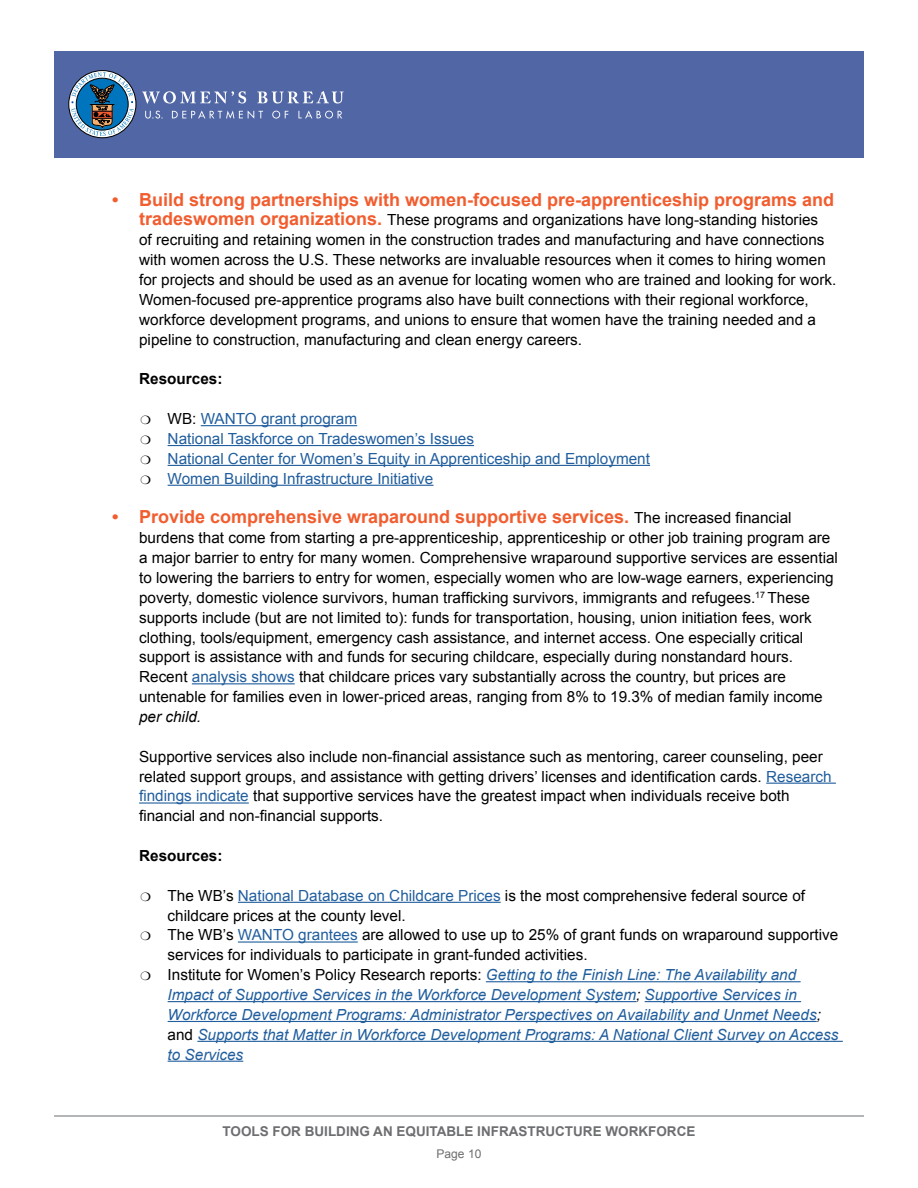
<style>
.page{position:relative;width:918px;height:1188px;background:#fff}
.page>*{position:absolute;margin:0;border:0;box-sizing:border-box;transform-origin:0 0}
.t1{font:700 18px "Arial";color:#f15d2f}
.t2{font:15.3px/19.8px "Arial";color:#000}
.t3{font:italic 15.3px/19.8px "Arial";color:#215e9e}
.t4{font:15.3px "Arial";color:#215e9e}
.t5{font:700 15.3px "Arial";color:#000}
.Main_Title{font:700 13.5px "Arial";color:#6d6e71}
.t6{font:12px "Arial";color:#6d6e71}
.s1{font-weight:700;font-size:18px;color:#f15d2f}
.s2{color:#000}
.s3{font-weight:400;font-size:15.3px;color:#000}
.s4{color:#215e9e}
.s5{font-style:italic}
.s6{font-style:normal;color:#000}
</style>
<div class="page">
<div style="left:54px;top:51px;width:810px;height:107px;background:#5166a5"></div>
<svg style="left:142px;top:91px;width:202px;height:28px"></svg>
<div style="left:68px;top:70px;width:68px;height:68px;border:1px solid #000;border-radius:50%"></div>
<svg style="left:71px;top:72px;width:63px;height:64px;background:#5a82a1"></svg>
<hr style="left:54px;top:1116px;width:810px;height:1px;background:#6d6e71">
<hr style="left:201px;top:425px;width:156px;height:1px;background:#215e9e">
<hr style="left:168px;top:445px;width:306px;height:1px;background:#215e9e">
<hr style="left:168px;top:465px;width:482px;height:1px;background:#215e9e">
<hr style="left:168px;top:485px;width:266px;height:1px;background:#215e9e">
<hr style="left:192px;top:683px;width:103px;height:1px;background:#215e9e">
<hr style="left:766px;top:783px;width:70px;height:1px;background:#215e9e">
<hr style="left:139px;top:802px;width:110px;height:2px;background:#215e9e">
<hr style="left:238px;top:902px;width:263px;height:1px;background:#215e9e">
<hr style="left:238px;top:941px;width:120px;height:2px;background:#215e9e">
<hr style="left:486px;top:981px;width:315px;height:1px;background:#215e9e">
<hr style="left:168px;top:1001px;width:468px;height:1px;background:#215e9e">
<hr style="left:645px;top:1001px;width:156px;height:1px;background:#215e9e">
<hr style="left:168px;top:1021px;width:649px;height:1px;background:#215e9e">
<hr style="left:197px;top:1041px;width:646px;height:1px;background:#215e9e">
<hr style="left:168px;top:1061px;width:75px;height:1px;background:#215e9e">
<p class="t1" style="left:112px;top:187px;width:724px">• Build strong partnerships with women-focused pre-apprenticeship programs and</p>
<p class="t2" style="left:139px;top:210px;width:699px"><span class="s1">tradeswomen organizations.</span> These programs and organizations have long-standing histories<br>of recruiting and retaining women in the construction trades and manufacturing and have connections with women across the U.S. These networks are invaluable resources when it comes to hiring women for projects and should be used as an avenue for locating women who are trained and looking for work.<br>Women-focused pre-apprentice programs also have built connections with their regional workforce, workforce development programs, and unions to ensure that women have the training needed and a pipeline to construction, manufacturing and clean energy careers.</p>
<p class="t5" style="left:139px;top:369px;width:85px">Resources:</p>
<p class="t4" style="left:141px;top:409px;width:218px"><span class="s2">❍ WB:</span> WANTO grant program</p>
<p class="t4" style="left:141px;top:429px;width:335px"><span class="s2">❍</span> National Taskforce on Tradeswomen’s Issues</p>
<p class="t4" style="left:141px;top:448px;width:511px"><span class="s2">❍</span> National Center for Women’s Equity in Apprenticeship and Employment</p>
<p class="t4" style="left:141px;top:468px;width:294px"><span class="s2">❍</span> Women Building Infrastructure Initiative</p>
<p class="t1" style="left:112px;top:505px;width:681px">• Provide comprehensive wraparound supportive services. <span class="s3">The increased financial</span></p>
<p class="t2" style="left:139px;top:528px;width:700px">burdens that come from starting a pre-apprenticeship, apprenticeship or other job training program are a major barrier to entry for many women. Comprehensive wraparound supportive services are essential to lowering the barriers to entry for women, especially women who are low-wage earners, experiencing poverty, domestic violence survivors, human trafficking survivors, immigrants and refugees.<sup>17</sup> These supports include (but are not limited to): funds for transportation, housing, union initiation fees, work clothing, tools/equipment, emergency cash assistance, and internet access. One especially critical support is assistance with and funds for securing childcare, especially during nonstandard hours.<br>Recent <span class="s4">analysis shows</span> that childcare prices vary substantially across the country, but prices are untenable for families even in lower-priced areas, ranging from 8% to 19.3% of median family income <span class="s5">per child.</span></p>
<p class="t2" style="left:139px;top:747px;width:694px">Supportive services also include non-financial assistance such as mentoring, career counseling, peer related support groups, and assistance with getting drivers’ licenses and identification cards. <span class="s4">Research findings indicate</span> that supportive services have the greatest impact when individuals receive both financial and non-financial supports.</p>
<p class="t5" style="left:139px;top:846px;width:85px">Resources:</p>
<p class="t2" style="left:168px;top:886px;width:639px;text-indent:-27px">❍ The WB’s <span class="s4">National Database on Childcare Prices</span> is the most comprehensive federal source of childcare prices at the county level.</p>
<p class="t2" style="left:168px;top:925px;width:672px;text-indent:-27px">❍ The WB’s <span class="s4">WANTO grantees</span> are allowed to use up to 25% of grant funds on wraparound supportive services for individuals to participate in grant-funded activities.</p>
<p class="t3" style="left:168px;top:965px;width:672px;text-indent:-27px"><span class="s2">❍</span> <span class="s6">Institute for Women’s Policy Research reports:</span> Getting to the Finish Line: The Availability and Impact of Supportive Services in the Workforce Development System<span class="s2">;</span> Supportive Services in Workforce Development Programs: Administrator Perspectives on Availability and Unmet Needs<span class="s2">; </span><span class="s6">and</span> Supports that Matter in Workforce Development Programs: A National Client Survey on Access to Services</p>
<p class="Main_Title" style="left:223px;top:1123px;width:474px">TOOLS FOR BUILDING AN EQUITABLE INFRASTRUCTURE WORKFORCE</p>
<p class="t6" style="left:437px;top:1146px;width:46px">Page 10</p>
</div>
